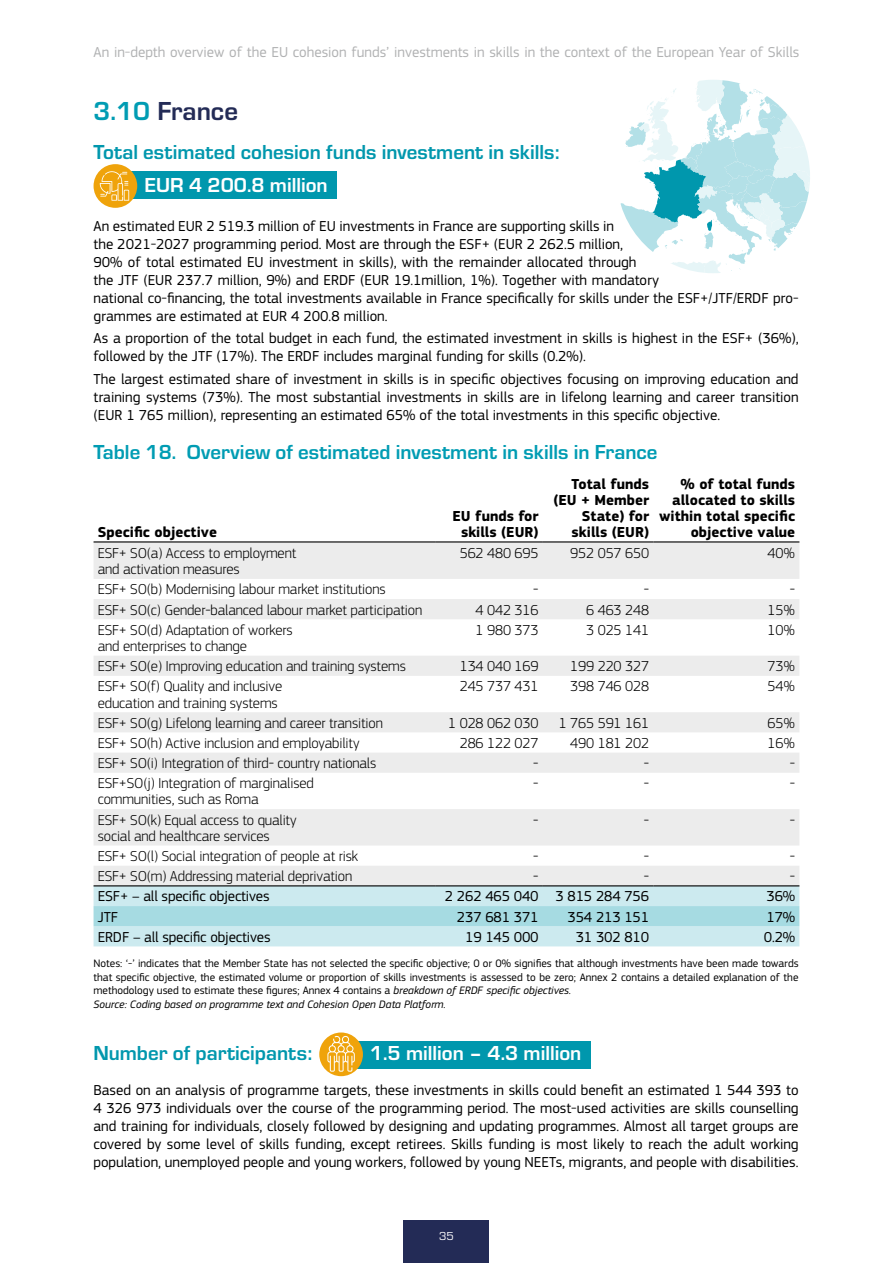
<style>
.page{position:relative;width:893px;height:1263px;background:#fff}
.page>*{position:absolute;margin:0;border:0;box-sizing:border-box;transform-origin:0 0}
.heading2_H2{font:700 27px "Eurostile";color:#232b56}
.Country_numbers_span-P{font:700 21px "Eurostile";color:#0097ad}
.t1{font:700 21px "Eurostile";color:#009cb3}
.Country_numbers_span-P-2{font:700 21px "Eurostile";color:#fff}
.Country-number{font:700 21px "Eurostile";color:#fff}
.main_text_P{font:15px/18px "EC Square Sans Pro";color:#000}
.cell-body{font:300 15px/16.2px "EC Square Sans Pro";letter-spacing:-.01em;color:#000}
.cell_header{font:700 15px/16.2px "EC Square Sans Pro";color:#000;text-align:right}
.cell-body_Normal{font:15px "EC Square Sans Pro";letter-spacing:-.01em;color:#000}
.t2{font:15px "EC Square Sans Pro";color:#b1b2b3}
.t3{font:12px "Eurostile";color:#fff}
.source___footnotes{font:11.25px/13.5px "EC Square Sans Pro";color:#000;text-align:justify}
.source___footnotes-2{font:italic 11.25px "EC Square Sans Pro";color:#000}
.s1{color:#009cb3}
.s2{font-style:italic}
</style>
<div class="page">
<div style="left:404px;top:1221px;width:85px;height:42px;background:#232b56"></div>
<div style="left:334px;top:1041px;width:257px;height:27px;background:#0097ad"></div>
<div style="left:115px;top:171px;width:221px;height:28px;background:#0097ad"></div>
<svg style="left:94px;top:542px;width:705px;height:343px;fill:#f0f0f0"></svg>
<svg style="left:94px;top:886px;width:705px;height:60px"></svg>
<hr style="left:94px;top:541px;width:342px;height:1px;background:#000">
<hr style="left:436px;top:541px;width:107px;height:1px;background:#000">
<hr style="left:543px;top:541px;width:110px;height:1px;background:#000">
<hr style="left:653px;top:541px;width:146px;height:1px;background:#000">
<hr style="left:94px;top:885px;width:342px;height:1px;background:#000">
<hr style="left:436px;top:885px;width:107px;height:1px;background:#000">
<hr style="left:543px;top:885px;width:110px;height:1px;background:#000">
<hr style="left:653px;top:885px;width:146px;height:1px;background:#000">
<svg style="left:620px;top:80px;width:190px;height:193px"></svg>
<div style="left:94px;top:164px;width:43px;height:44px;background:#efa30b;border-radius:50%"></div>
<svg style="left:100px;top:171px;width:29px;height:30px"></svg>
<div style="left:319px;top:1032px;width:44px;height:44px;background:#efa30b;border-radius:50%"></div>
<svg style="left:327px;top:1035px;width:28px;height:37px"></svg>
<p class="t2" style="left:94px;top:44px;width:707px">An in-depth overview of the EU cohesion funds’ investments in skills in the context of the European Year of Skills</p>
<h2 class="heading2_H2" style="left:94px;top:92px;width:146px"><span class="s1">3.10</span> France</h2>
<p class="Country_numbers_span-P" style="left:94px;top:137px;width:468px">Total estimated cohesion funds investment in skills:</p>
<p class="Country-number" style="left:145px;top:170px;width:185px">EUR 4 200.8 million</p>
<p class="main_text_P" style="left:94px;top:217px;width:706px">An estimated EUR 2 519.3 million of EU investments in France are supporting skills in<br>the 2021-2027 programming period. Most are through the ESF+ (EUR 2 262.5 million,<br>90% of total estimated EU investment in skills), with the remainder allocated through<br>the JTF (EUR 237.7 million, 9%) and ERDF (EUR 19.1million, 1%). Together with mandatory<br>national co-financing, the total investments available in France specifically for skills under the ESF+/JTF/ERDF pro&shy;grammes are estimated at EUR 4 200.8 million.</p>
<p class="main_text_P" style="left:94px;top:329px;width:707px">As a proportion of the total budget in each fund, the estimated investment in skills is highest in the ESF+ (36%), followed by the JTF (17%). The ERDF includes marginal funding for skills (0.2%).</p>
<p class="main_text_P" style="left:94px;top:370px;width:707px;text-align:justify">The largest estimated share of investment in skills is in specific objectives focusing on improving education and training systems (73%). The most substantial investments in skills are in lifelong learning and career transition (EUR 1 765 million), representing an estimated 65% of the total investments in this specific objective.</p>
<p class="t1" style="left:94px;top:437px;width:565px">Table 18. Overview of estimated investment in skills in France</p>
<p class="cell_header" style="left:98px;top:525px;width:121px">Specific objective</p>
<p class="cell_header" style="left:453px;top:508px;width:88px;text-align:center">EU funds for skills (EUR)</p>
<p class="cell_header" style="left:553px;top:476px;width:97px">Total funds (EU + Member<br>State) for skills (EUR)</p>
<p class="cell_header" style="left:659px;top:476px;width:137px">% of total funds allocated to skills within total specific objective value</p>
<p class="cell-body" style="left:98px;top:545px;width:200px">ESF+ SO(a) Access to employment and activation measures</p>
<p class="cell-body" style="left:460px;top:545px;width:80px">562 480 695</p>
<p class="cell-body" style="left:570px;top:545px;width:80px">952 057 650</p>
<p class="cell-body" style="left:768px;top:545px;width:29px">40%</p>
<p class="cell-body" style="left:98px;top:581px;width:289px">ESF+ SO(b) Modernising labour market institutions</p>
<p class="cell-body" style="left:533px;top:581px;width:7px">-</p>
<p class="cell-body" style="left:644px;top:581px;width:7px">-</p>
<p class="cell-body" style="left:790px;top:581px;width:7px">-</p>
<p class="cell-body" style="left:98px;top:601px;width:326px">ESF+ SO(c) Gender-balanced labour market participation</p>
<p class="cell-body" style="left:476px;top:601px;width:64px">4 042 316</p>
<p class="cell-body" style="left:586px;top:601px;width:65px">6 463 248</p>
<p class="cell-body" style="left:768px;top:601px;width:29px">15%</p>
<p class="cell-body" style="left:98px;top:622px;width:196px">ESF+ SO(d) Adaptation of workers and enterprises to change</p>
<p class="cell-body" style="left:476px;top:622px;width:64px">1 980 373</p>
<p class="cell-body" style="left:586px;top:622px;width:65px">3 025 141</p>
<p class="cell-body" style="left:768px;top:622px;width:29px">10%</p>
<p class="cell-body" style="left:98px;top:658px;width:310px">ESF+ SO(e) Improving education and training systems</p>
<p class="cell-body" style="left:460px;top:658px;width:80px">134 040 169</p>
<p class="cell-body" style="left:570px;top:658px;width:80px">199 220 327</p>
<p class="cell-body" style="left:768px;top:658px;width:29px">73%</p>
<p class="cell-body" style="left:98px;top:678px;width:186px">ESF+ SO(f) Quality and inclusive education and training systems</p>
<p class="cell-body" style="left:460px;top:678px;width:80px">245 737 431</p>
<p class="cell-body" style="left:570px;top:678px;width:80px">398 746 028</p>
<p class="cell-body" style="left:768px;top:678px;width:29px">54%</p>
<p class="cell-body" style="left:98px;top:715px;width:287px">ESF+ SO(g) Lifelong learning and career transition</p>
<p class="cell-body" style="left:448px;top:715px;width:92px">1 028 062 030</p>
<p class="cell-body" style="left:559px;top:715px;width:92px">1 765 591 161</p>
<p class="cell-body" style="left:768px;top:715px;width:29px">65%</p>
<p class="cell-body" style="left:98px;top:735px;width:263px">ESF+ SO(h) Active inclusion and employability</p>
<p class="cell-body" style="left:460px;top:735px;width:80px">286 122 027</p>
<p class="cell-body" style="left:570px;top:735px;width:80px">490 181 202</p>
<p class="cell-body" style="left:768px;top:735px;width:29px">16%</p>
<p class="cell-body" style="left:98px;top:755px;width:280px">ESF+ SO(i) Integration of third- country nationals</p>
<p class="cell-body" style="left:533px;top:755px;width:7px">-</p>
<p class="cell-body" style="left:644px;top:755px;width:7px">-</p>
<p class="cell-body" style="left:790px;top:755px;width:7px">-</p>
<p class="cell-body" style="left:98px;top:775px;width:218px">ESF+SO(j) Integration of marginalised communities, such as Roma</p>
<p class="cell-body" style="left:533px;top:775px;width:7px">-</p>
<p class="cell-body" style="left:644px;top:775px;width:7px">-</p>
<p class="cell-body" style="left:790px;top:775px;width:7px">-</p>
<p class="cell-body" style="left:98px;top:811px;width:200px">ESF+ SO(k) Equal access to quality social and healthcare services</p>
<p class="cell-body" style="left:533px;top:811px;width:7px">-</p>
<p class="cell-body" style="left:644px;top:811px;width:7px">-</p>
<p class="cell-body" style="left:790px;top:811px;width:7px">-</p>
<p class="cell-body" style="left:98px;top:848px;width:262px">ESF+ SO(l) Social integration of people at risk</p>
<p class="cell-body" style="left:533px;top:848px;width:7px">-</p>
<p class="cell-body" style="left:644px;top:848px;width:7px">-</p>
<p class="cell-body" style="left:790px;top:848px;width:7px">-</p>
<p class="cell-body" style="left:98px;top:868px;width:256px">ESF+ SO(m) Addressing material deprivation</p>
<p class="cell-body" style="left:533px;top:868px;width:7px">-</p>
<p class="cell-body" style="left:644px;top:868px;width:7px">-</p>
<p class="cell-body" style="left:790px;top:868px;width:7px">-</p>
<p class="cell-body_Normal" style="left:98px;top:888px;width:173px">ESF+ – all specific objectives</p>
<p class="cell-body_Normal" style="left:445px;top:888px;width:95px">2 262 465 040</p>
<p class="cell-body_Normal" style="left:555px;top:888px;width:95px">3 815 284 756</p>
<p class="cell-body_Normal" style="left:766px;top:888px;width:30px">36%</p>
<p class="cell-body_Normal" style="left:98px;top:908px;width:22px">JTF</p>
<p class="cell-body_Normal" style="left:457px;top:908px;width:83px">237 681 371</p>
<p class="cell-body_Normal" style="left:567px;top:908px;width:83px">354 213 151</p>
<p class="cell-body_Normal" style="left:766px;top:908px;width:30px">17%</p>
<p class="cell-body_Normal" style="left:98px;top:928px;width:174px">ERDF – all specific objectives</p>
<p class="cell-body_Normal" style="left:465px;top:928px;width:75px">19 145 000</p>
<p class="cell-body_Normal" style="left:576px;top:928px;width:75px">31 302 810</p>
<p class="cell-body_Normal" style="left:764px;top:928px;width:33px">0.2%</p>
<p class="source___footnotes" style="left:94px;top:957px;width:707px">Notes: ‘-’ indicates that the Member State has not selected the specific objective; 0 or 0% signifies that although investments have been made towards that specific objective, the estimated volume or proportion of skills investments is assessed to be zero; Annex 2 contains a detailed explanation of the methodology used to estimate these figures; Annex 4 contains a <span class="s2">breakdown of ERDF specific objectives.</span></p>
<p class="source___footnotes-2" style="left:94px;top:998px;width:354px">Source: Coding based on programme text and Cohesion Open Data Platform.</p>
<p class="Country_numbers_span-P" style="left:94px;top:1038px;width:220px">Number of participants:</p>
<p class="Country_numbers_span-P-2" style="left:370px;top:1038px;width:213px">1.5 million – 4.3 million</p>
<p class="main_text_P" style="left:94px;top:1081px;width:707px;text-align:justify">Based on an analysis of programme targets, these investments in skills could benefit an estimated 1 544 393 to 4 326 973 individuals over the course of the programming period. The most-used activities are skills counselling and training for individuals, closely followed by designing and updating programmes. Almost all target groups are covered by some level of skills funding, except retirees. Skills funding is most likely to reach the adult working population, unemployed people and young workers, followed by young NEETs, migrants, and people with disabilities.</p>
<p class="t3" style="left:439px;top:1228px;width:16px">35</p>
</div>
